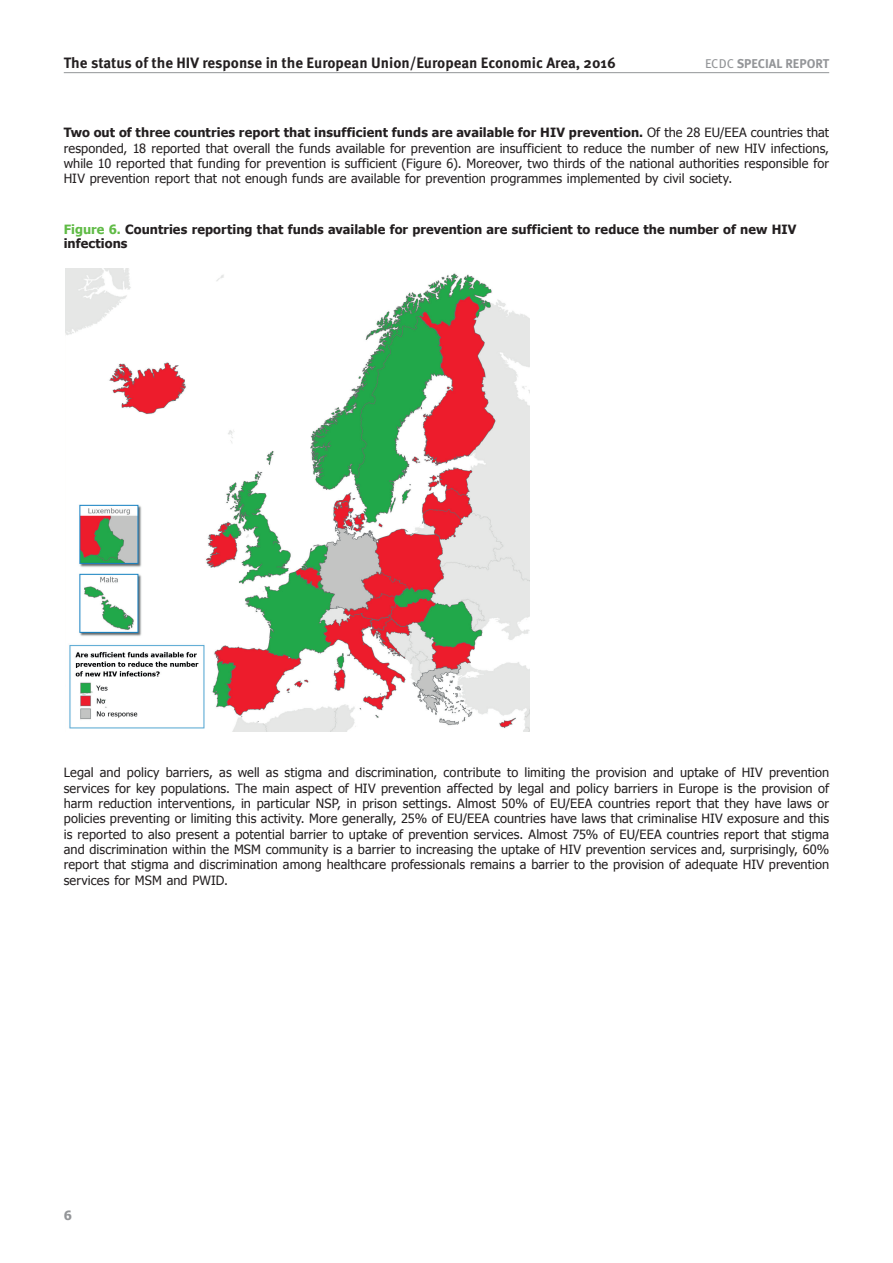
<style>
.page{position:relative;width:893px;height:1263px;background:#fff}
.page>*{position:absolute;margin:0;border:0;box-sizing:border-box;transform-origin:0 0}
.t1{font:700 15px "Meta Pro";color:#231f20}
.t2{font:12.75px/15.3px "Tahoma";letter-spacing:.005em;color:#231f20;text-align:justify}
.t3{font:700 12.75px/13.5px "Tahoma";letter-spacing:.005em;color:#231f20}
.t4{font:700 12.75px "Meta Pro";color:#939598}
.t5{font:700 12.75px "Tahoma";color:#939598}
.s1{font-weight:400}
.s2{font-weight:700}
.s3{color:#60bb46}
</style>
<div class="page">
<hr style="left:64px;top:72px;width:765px;height:1px;background:#939598">
<img style="left:66px;top:268px;width:463px;height:464px">
<p class="t1" style="left:64px;top:53px;width:553px">The status of the HIV response in the European Union/European Economic Area, 2016</p>
<p class="t4" style="left:705px;top:56px;width:126px"><span class="s1">ECDC</span> SPECIAL REPORT</p>
<p class="t2" style="left:64px;top:124px;width:767px"><span class="s2">Two out of three countries report that insufficient funds are available for HIV prevention.</span> Of the 28 EU/EEA countries that responded, 18 reported that overall the funds available for prevention are insufficient to reduce the number of new HIV infections, while 10 reported that funding for prevention is sufficient (Figure 6). Moreover, two thirds of the national authorities responsible for HIV prevention report that not enough funds are available for prevention programmes implemented by civil society.</p>
<p class="t3" style="left:64px;top:222px;width:734px"><span class="s3">Figure 6.</span> Countries reporting that funds available for prevention are sufficient to reduce the number of new HIV infections</p>
<p class="t2" style="left:64px;top:764px;width:767px">Legal and policy barriers, as well as stigma and discrimination, contribute to limiting the provision and uptake of HIV prevention services for key populations. The main aspect of HIV prevention affected by legal and policy barriers in Europe is the provision of harm reduction interventions, in particular NSP, in prison settings. Almost 50% of EU/EEA countries report that they have laws or policies preventing or limiting this activity. More generally, 25% of EU/EEA countries have laws that criminalise HIV exposure and this is reported to also present a potential barrier to uptake of prevention services. Almost 75% of EU/EEA countries report that stigma and discrimination within the MSM community is a barrier to increasing the uptake of HIV prevention services and, surprisingly, 60% report that stigma and discrimination among healthcare professionals remains a barrier to the provision of adequate HIV prevention services for MSM and PWID.</p>
<p class="t5" style="left:64px;top:1207px;width:10px">6</p>
</div>
